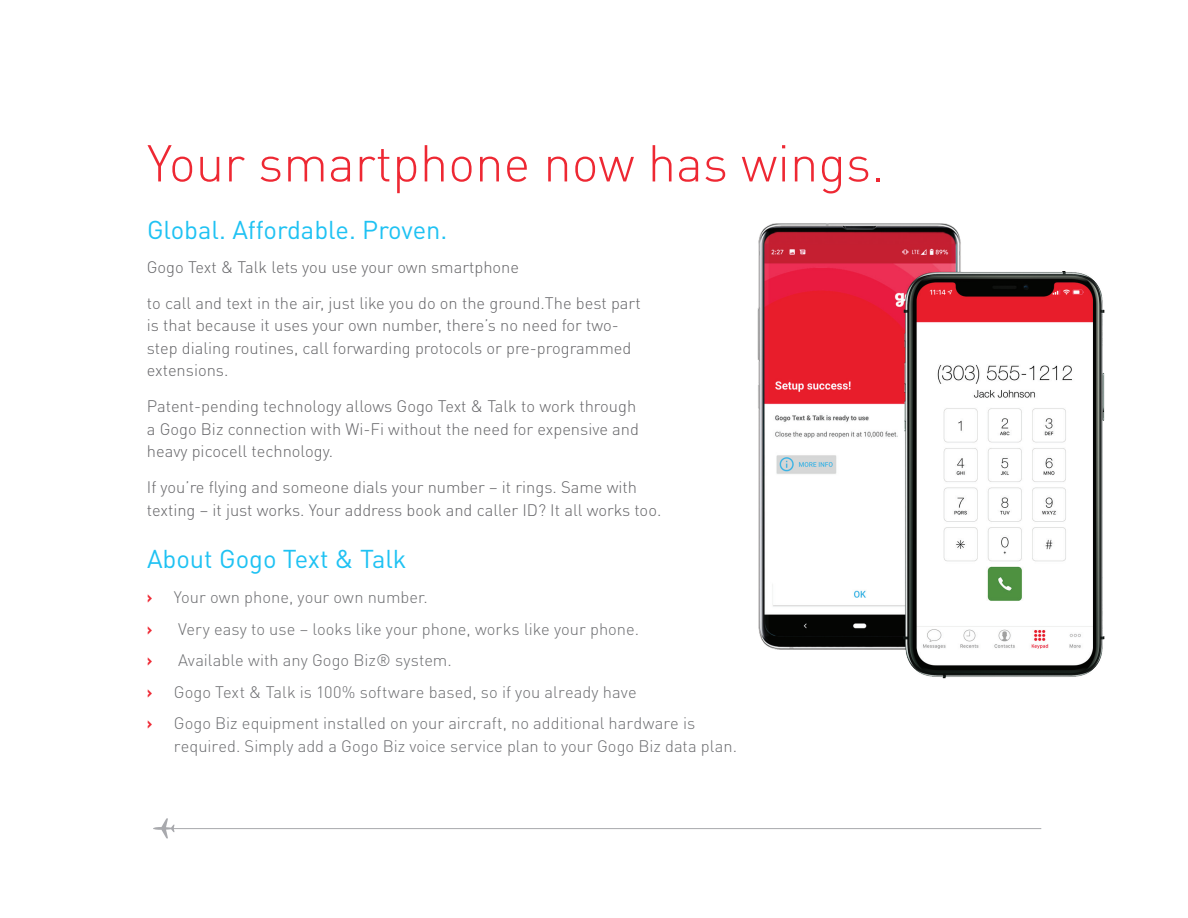
<style>
.page{position:relative;width:1188px;height:918px;background:#fff}
.page>*{position:absolute;margin:0;border:0;box-sizing:border-box;transform-origin:0 0}
.t1{font:300 51px "DIN Pro";color:#ee2833}
.t2{font:25.5px "DIN Pro";color:#1fc2f3}
.t3{font:300 16.5px/22.5px "DIN Pro";color:#656568}
.t4{font:300 16.5px/22.5px "DIN Pro";color:#6c6d70}
.t5{font:700 16.5px "DIN Pro";color:#ee2833}
</style>
<div class="page">
<hr style="left:153px;top:828px;width:888px;height:1px;background:#a8a9ad">
<svg style="left:153px;top:818px;width:22px;height:20px"></svg>
<img style="left:757px;top:223px;width:348px;height:456px">
<h1 class="t1" style="left:147px;top:124px;width:739px">Your smartphone now has wings.</h1>
<h2 class="t2" style="left:147px;top:210px;width:302px">Global. Affordable. Proven.</h2>
<p class="t3" style="left:147px;top:247px;width:495px;line-height:36px">Gogo Text &amp; Talk lets you use your own smartphone<br>to call and text in the air, just like you do on the ground.The best part</p>
<p class="t3" style="left:147px;top:312px;width:486px">is that because it uses your own number, there’s no need for two&shy;step dialing routines, call forwarding protocols or pre-programmed extensions.</p>
<p class="t3" style="left:147px;top:393px;width:494px">Patent-pending technology allows Gogo Text &amp; Talk to work through a Gogo Biz connection with Wi-Fi without the need for expensive and heavy picocell technology.</p>
<p class="t3" style="left:147px;top:474px;width:516px">If you’re flying and someone dials your number – it rings. Same with texting – it just works. Your address book and caller ID? It all works too.</p>
<h2 class="t2" style="left:147px;top:539px;width:261px">About Gogo Text &amp; Talk</h2>
<p class="t5" style="left:147px;top:583px;width:7px">›</p>
<p class="t4" style="left:174px;top:584px;width:256px">Your own phone, your own number.</p>
<p class="t5" style="left:147px;top:615px;width:7px">›</p>
<p class="t4" style="left:178px;top:616px;width:463px">Very easy to use – looks like your phone, works like your phone.</p>
<p class="t5" style="left:147px;top:646px;width:7px">›</p>
<p class="t4" style="left:178px;top:647px;width:275px">Available with any Gogo Biz® system.</p>
<p class="t5" style="left:147px;top:678px;width:7px">›</p>
<p class="t4" style="left:174px;top:679px;width:464px">Gogo Text &amp; Talk is 100% software based, so if you already have</p>
<p class="t5" style="left:147px;top:709px;width:7px">›</p>
<p class="t4" style="left:174px;top:710px;width:565px">Gogo Biz equipment installed on your aircraft, no additional hardware is required. Simply add a Gogo Biz voice service plan to your Gogo Biz data plan.</p>
</div>
